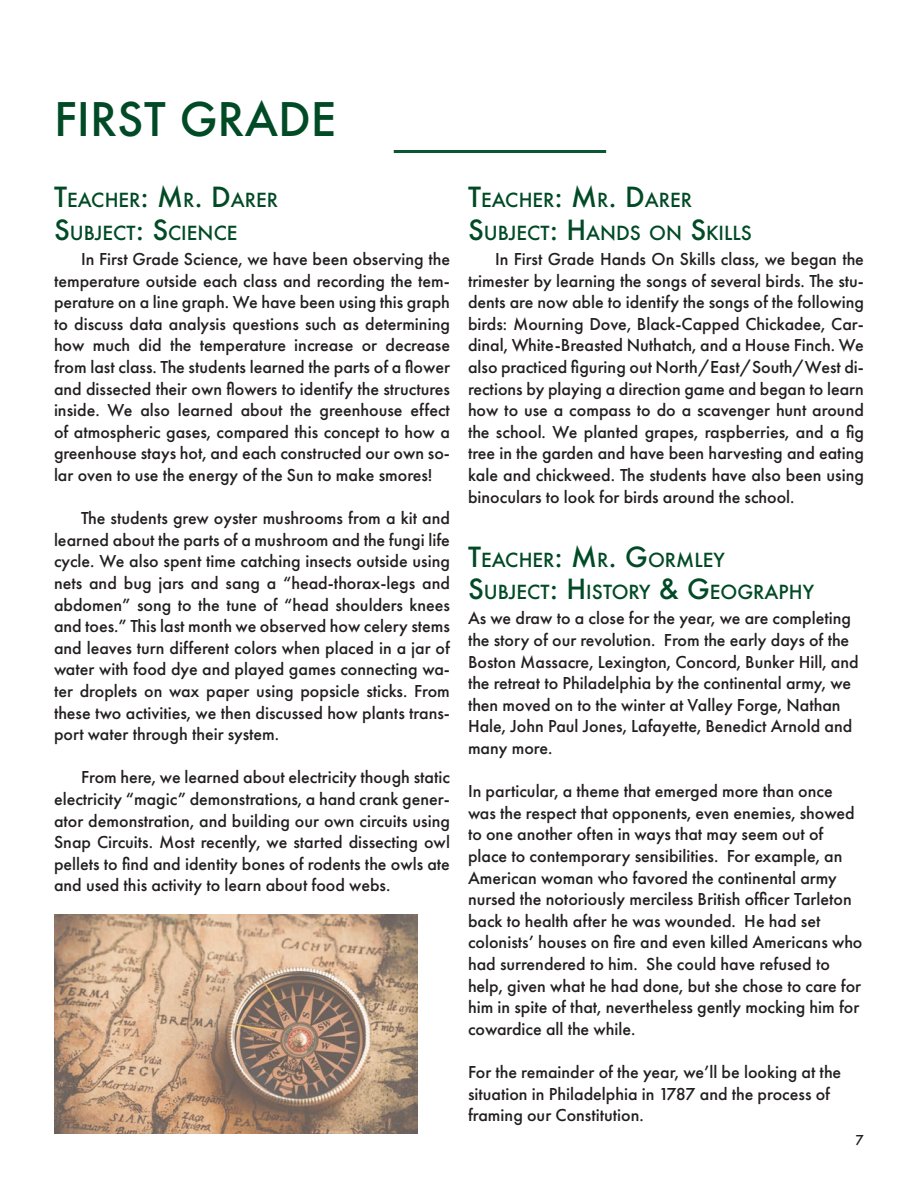
<style>
.page{position:relative;width:918px;height:1188px;background:#fff}
.page>*{position:absolute;margin:0;border:0;box-sizing:border-box;transform-origin:0 0}
.t1{font:500 45px "Futura";color:#004a25}
.Paragraph_Style_2{font:500 18.9px "Futura";color:#004a25}
.Paragraph_Style_1{font:500 18px/21.6px "Futura PT";color:#231f20;text-align:justify}
.Paragraph_Style_4{font:500 18px/21.6px "Futura PT";color:#231f20}
.t2{font:500 15px "Futura PT";color:#231f20}
.s1{font-size:27px}
</style>
<div class="page">
<hr style="left:394px;top:150px;width:212px;height:3px;background:#0c5733">
<img style="left:54px;top:914px;width:364px;height:220px">
<p class="t1" style="left:54px;top:89px;width:284px">FIRST GRADE</p>
<p class="Paragraph_Style_2" style="left:54px;top:187px;width:26px"><span class="s1">T</span>EAC</p>
<p class="Paragraph_Style_2" style="left:105px;top:187px;width:139px">HER<span class="s1">: M</span>R<span class="s1">. D</span>ARER</p>
<p class="Paragraph_Style_2" style="left:54px;top:220px;width:172px"><span class="s1">S</span>UBJECT<span class="s1">: S</span>CIENCE</p>
<p class="Paragraph_Style_1" style="left:54px;top:248px;width:398px;text-indent:27px">In First Grade Science, we have been observing the temperature outside each class and recording the tem&shy;perature on a line graph. We have been using this graph to discuss data analysis questions such as determining how much did the temperature increase or decrease from last class. The students learned the parts of a flower and dissected their own flowers to identify the structures inside. We also learned about the greenhouse effect of atmospheric gases, compared this concept to how a greenhouse stays hot, and each constructed our own so&shy;lar oven to use the energy of the Sun to make smores!</p>
<p class="Paragraph_Style_1" style="left:54px;top:508px;width:398px;text-indent:27px">The students grew oyster mushrooms from a kit and learned about the parts of a mushroom and the fungi life cycle. We also spent time catching insects outside using nets and bug jars and sang a “head-thorax-legs and abdomen” song to the tune of “head shoulders knees and toes.” This last month we observed how celery stems and leaves turn different colors when placed in a jar of water with food dye and played games connecting wa&shy;ter droplets on wax paper using popsicle sticks. From these two activities, we then discussed how plants trans&shy;port water through their system.</p>
<p class="Paragraph_Style_1" style="left:54px;top:767px;width:398px;text-indent:27px">From here, we learned about electricity though static electricity “magic” demonstrations, a hand crank gener&shy;ator demonstration, and building our own circuits using Snap Circuits. Most recently, we started dissecting owl pellets to find and identity bones of rodents the owls ate and used this activity to learn about food webs.</p>
<p class="Paragraph_Style_2" style="left:468px;top:187px;width:26px"><span class="s1">T</span>EAC</p>
<p class="Paragraph_Style_2" style="left:519px;top:187px;width:139px">HER<span class="s1">: M</span>R<span class="s1">. D</span>ARER</p>
<p class="Paragraph_Style_2" style="left:468px;top:220px;width:284px"><span class="s1">S</span>UBJECT<span class="s1">: H</span>ANDS ON <span class="s1">S</span>KILLS</p>
<p class="Paragraph_Style_1" style="left:468px;top:248px;width:398px;text-indent:27px">In First Grade Hands On Skills class, we began the trimester by learning the songs of several birds. The stu&shy;dents are now able to identify the songs of the following birds: Mourning Dove, Black-Capped Chickadee, Car&shy;dinal, White-Breasted Nuthatch, and a House Finch. We also practiced figuring out North/East/South/West di&shy;rections by playing a direction game and began to learn how to use a compass to do a scavenger hunt around the school. We planted grapes, raspberries, and a fig tree in the garden and have been harvesting and eating kale and chickweed. The students have also been using binoculars to look for birds around the school.</p>
<p class="Paragraph_Style_2" style="left:468px;top:547px;width:26px"><span class="s1">T</span>EAC</p>
<p class="Paragraph_Style_2" style="left:519px;top:547px;width:146px">HER<span class="s1">: M</span>R<span class="s1">. G</span>ORM</p>
<p class="Paragraph_Style_2" style="left:694px;top:547px;width:32px">LEY</p>
<p class="Paragraph_Style_2" style="left:468px;top:579px;width:137px"><span class="s1">S</span>UBJECT<span class="s1">: H</span>ISTOR</p>
<p class="Paragraph_Style_2" style="left:639px;top:579px;width:85px">Y <span class="s1">&amp; G</span>EOGRA</p>
<p class="Paragraph_Style_2" style="left:779px;top:579px;width:37px">PHY</p>
<p class="Paragraph_Style_4" style="left:468px;top:608px;width:392px">As we draw to a close for the year, we are completing the story of our revolution. From the early days of the Boston Massacre, Lexington, Concord, Bunker Hill, and the retreat to Philadelphia by the continental army, we then moved on to the winter at Valley Forge, Nathan Hale, John Paul Jones, Lafayette, Benedict Arnold and many more.</p>
<p class="Paragraph_Style_4" style="left:468px;top:780px;width:396px">In particular, a theme that emerged more than once was the respect that opponents, even enemies, showed to one another often in ways that may seem out of place to contemporary sensibilities. For example, an American woman who favored the continental army nursed the notoriously merciless British officer Tarleton back to health after he was wounded. He had set colonists’ houses on fire and even killed Americans who had surrendered to him. She could have refused to help, given what he had done, but she chose to care for him in spite of that, nevertheless gently mocking him for cowardice all the while.</p>
<p class="Paragraph_Style_4" style="left:468px;top:1061px;width:375px">For the remainder of the year, we’ll be looking at the situation in Philadelphia in 1787 and the process of framing our Constitution.</p>
<p class="t2" style="left:855px;top:1131px;width:10px">7</p>
</div>
